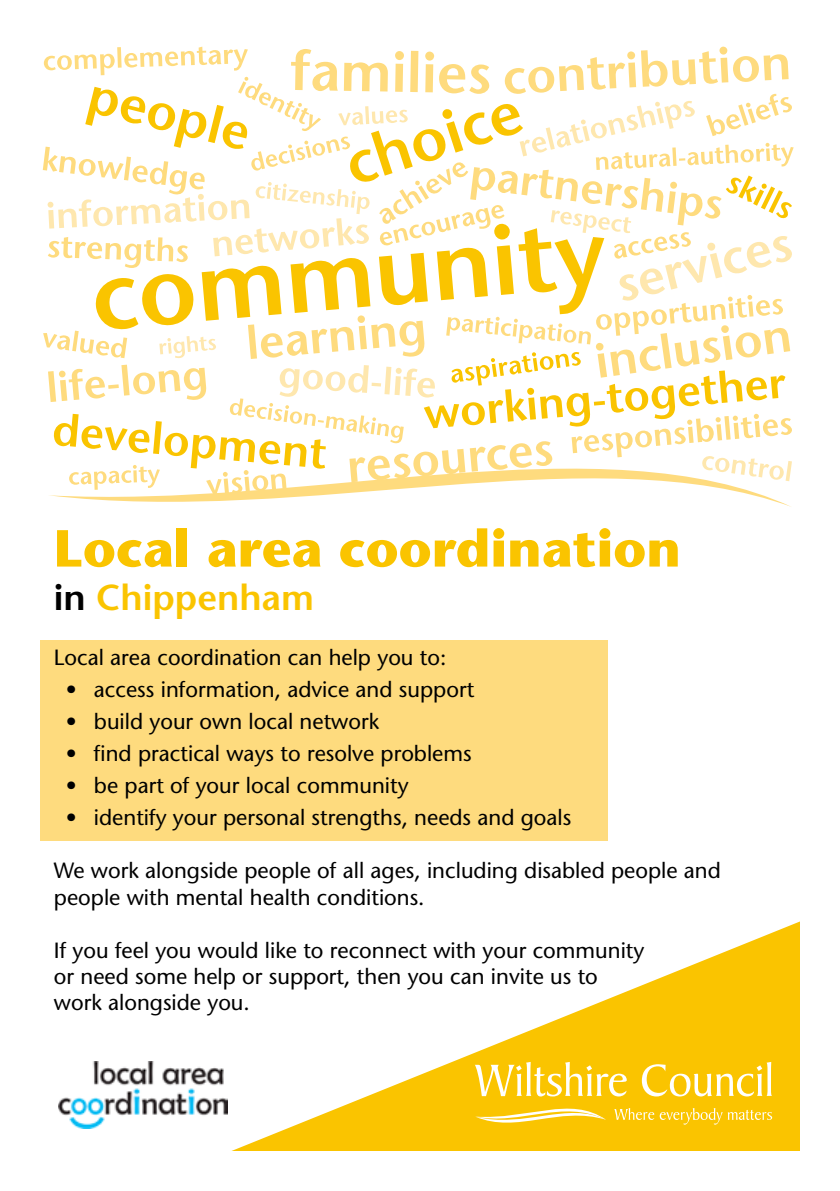
<style>
.page{position:relative;width:840px;height:1191px;background:#fff}
.page>*{position:absolute;margin:0;border:0;box-sizing:border-box;transform-origin:0 0}
.t1{font:700 52px "Stone Sans Std";color:#fac400}
.t2{font:600 36px "Stone Sans Std";color:#fac400}
.t3{font:500 22px/26.4px "Stone Sans Std";color:#000}
.s1{color:#000}
</style>
<div class="page">
<div style="left:0;top:639px;width:607px;height:201px;background:#fedb7e"></div>
<svg style="left:43px;top:47px;width:750px;height:421px"></svg>
<svg style="left:48px;top:420px;width:743px;height:87px"></svg>
<img style="left:59px;top:1061px;width:97px;height:67px">
<svg style="left:156px;top:922px;width:643px;height:229px"></svg>
<svg style="left:474px;top:1061px;width:297px;height:73px;background:#facd2a"></svg>
<div style="left:0;top:0;width:40px;height:1191px;background:#fff"></div>
<h1 class="t1" style="left:54px;top:517px;width:628px">Local area coordination</h1>
<h2 class="t2" style="left:54px;top:575px;width:261px"><span class="s1">in</span> Chippenham</h2>
<p class="t3" style="left:54px;top:644px;width:394px">Local area coordination can help you to:</p>
<p class="t3" style="left:66px;top:676px;width:409px">• access information, advice and support</p>
<p class="t3" style="left:66px;top:708px;width:314px">• build your own local network</p>
<p class="t3" style="left:66px;top:740px;width:407px">• find practical ways to resolve problems</p>
<p class="t3" style="left:66px;top:772px;width:344px">• be part of your local community</p>
<p class="t3" style="left:66px;top:804px;width:506px">• identify your personal strengths, needs and goals</p>
<p class="t3" style="left:54px;top:857px;width:668px">We work alongside people of all ages, including disabled people and people with mental health conditions.</p>
<p class="t3" style="left:54px;top:936px;width:591px">If you feel you would like to reconnect with your community or need some help or support, then you can invite us to work alongside you.</p>
</div>
